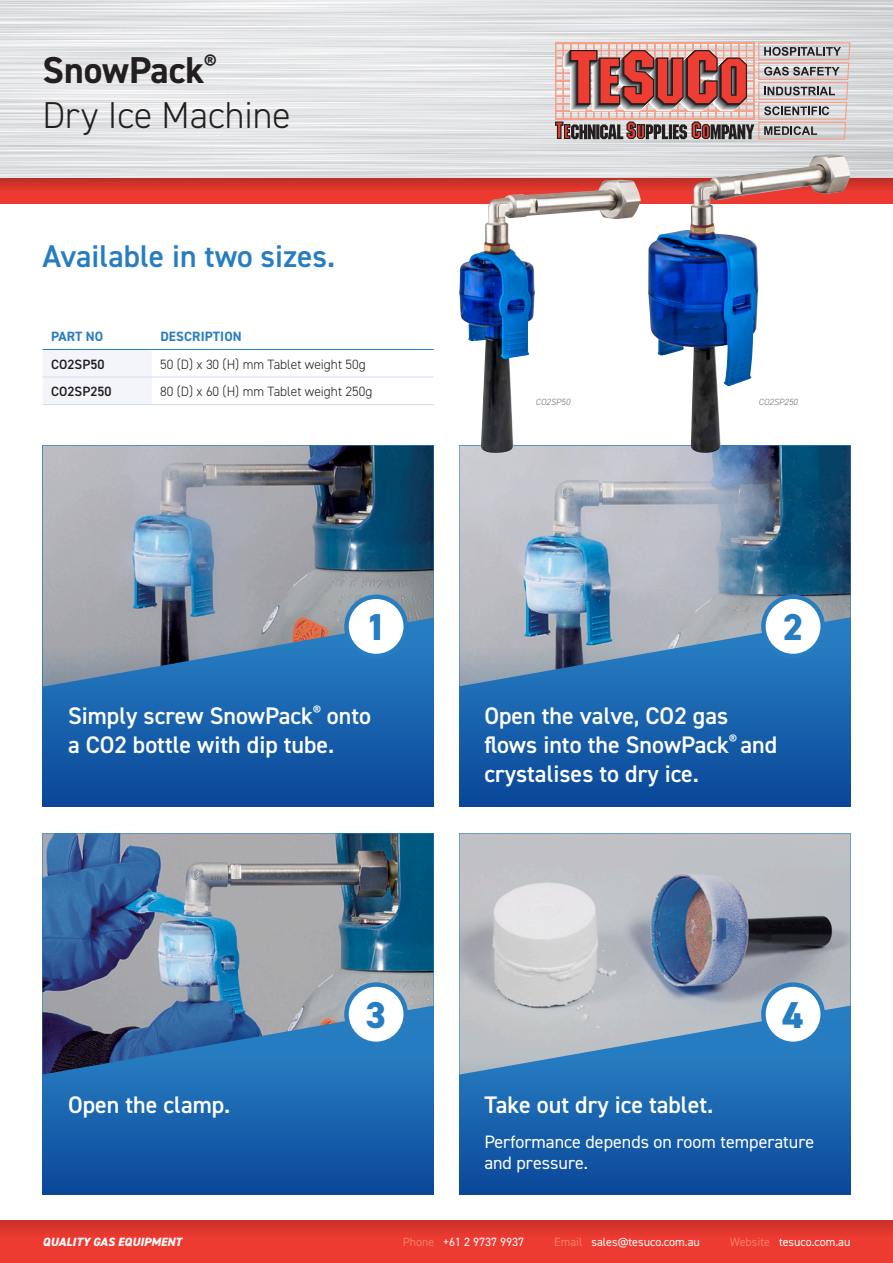
<style>
.page{position:relative;width:893px;height:1263px;background:#fff}
.page>*{position:absolute;margin:0;border:0;box-sizing:border-box;transform-origin:0 0}
.t1{font:300 37.5px "DIN2014";color:#231f20}
.t2{font:700 37.5px "DIN2014";color:#231f20}
.t3{font:800 37.5px "DIN2014";color:#277dc1}
.t4{font:600 31.5px "DIN2014";color:#277dc1}
.t5{font:600 24px/28.8px "DIN2014";color:#fff}
.t6{font:18px/21.6px "DIN2014";color:#fff}
.t7{font:300 13.5px "DIN2014";color:#231f20}
.t8{font:700 13.5px "DIN2014";letter-spacing:.01em;color:#277dc1}
.t9{font:600 13.5px "DIN2014";letter-spacing:.005em;color:#231f20}
.t10{font:12px "DIN2014";color:#fff}
.t11{font:italic 800 12px "DIN2014";letter-spacing:.01em;color:#fff}
.t12{font:italic 300 9px "DIN2014";letter-spacing:.005em;color:#6c6d70}
.s1{color:#f37d62}
</style>
<div class="page">
<div style="left:0;top:1220px;width:893px;height:43px;background:#ee3b32"></div>
<div style="left:0;top:1220px;width:893px;height:22px;background:linear-gradient(to bottom,#cb322a,#f13c32)"></div>
<img style="left:0;top:0;width:893px;height:179px">
<svg style="left:0;top:179px;width:893px;height:25px;background:#df362e"></svg>
<img style="left:43px;top:833px;width:390px;height:187px">
<svg style="left:43px;top:1020px;width:390px;height:175px;background:#1d60a6"></svg>
<div style="left:346px;top:984px;width:60px;height:60px;background:#fff;border-radius:50%"></div>
<div style="left:344px;top:982px;width:64px;height:64px;border:4px solid #277dc1;border-radius:50%"></div>
<img style="left:43px;top:446px;width:390px;height:187px">
<svg style="left:43px;top:633px;width:390px;height:174px;background:#2564a8"></svg>
<div style="left:346px;top:597px;width:60px;height:59px;background:#fff;border-radius:50%"></div>
<div style="left:344px;top:594px;width:64px;height:64px;border:4px solid #277dc1;border-radius:50%"></div>
<img style="left:459px;top:833px;width:391px;height:186px">
<svg style="left:459px;top:1019px;width:391px;height:176px;background:#2e6fb1"></svg>
<div style="left:763px;top:984px;width:60px;height:60px;background:#fff;border-radius:50%"></div>
<div style="left:761px;top:982px;width:64px;height:64px;border:4px solid #277dc1;border-radius:50%"></div>
<img style="left:459px;top:446px;width:391px;height:187px">
<svg style="left:459px;top:633px;width:391px;height:174px;background:#2666aa"></svg>
<div style="left:763px;top:597px;width:60px;height:59px;background:#fff;border-radius:50%"></div>
<div style="left:761px;top:594px;width:64px;height:64px;border:4px solid #277dc1;border-radius:50%"></div>
<img style="left:459px;top:180px;width:182px;height:273px">
<img style="left:648px;top:154px;width:202px;height:300px">
<div style="left:43px;top:350px;width:109px;height:54px;background:#f3f5fa"></div>
<hr style="left:43px;top:349px;width:109px;height:1px;background:#277dc1">
<hr style="left:152px;top:349px;width:282px;height:1px;background:#277dc1">
<hr style="left:43px;top:377px;width:109px;height:1px;background:#d1dcef">
<hr style="left:152px;top:377px;width:282px;height:1px;background:#d1dcef">
<hr style="left:43px;top:404px;width:109px;height:1px;background:#d1dcef">
<hr style="left:152px;top:404px;width:282px;height:1px;background:#d1dcef">
<svg style="left:554px;top:42px;width:297px;height:98px;background:#bc908c"></svg>
<p class="t2" style="left:43px;top:45px;width:175px">SnowPack<sup>®</sup></p>
<p class="t1" style="left:43px;top:92px;width:250px">Dry Ice Machine</p>
<p class="t4" style="left:43px;top:235px;width:294px">Available in two sizes.</p>
<p class="t8" style="left:51px;top:327px;width:54px">PART NO</p>
<p class="t8" style="left:160px;top:327px;width:83px">DESCRIPTION</p>
<p class="t9" style="left:51px;top:355px;width:55px">CO2SP50</p>
<p class="t7" style="left:160px;top:356px;width:207px">50 (D) x 30 (H) mm Tablet weight 50g</p>
<p class="t9" style="left:51px;top:382px;width:62px">CO2SP250</p>
<p class="t7" style="left:160px;top:383px;width:214px">80 (D) x 60 (H) mm Tablet weight 250g</p>
<p class="t3" style="left:366px;top:602px;width:22px">1</p>
<p class="t5" style="left:68px;top:701px;width:305px">Simply screw SnowPack<sup>®</sup> onto a CO2 bottle with dip tube.</p>
<p class="t5" style="left:68px;top:1090px;width:164px">Open the clamp.</p>
<p class="t3" style="left:366px;top:989px;width:22px">3</p>
<p class="t12" style="left:536px;top:396px;width:36px">CO2SP50</p>
<p class="t12" style="left:758px;top:396px;width:40px">CO2SP250</p>
<p class="t3" style="left:782px;top:602px;width:22px">2</p>
<p class="t5" style="left:484px;top:701px;width:294px">Open the valve, CO2 gas flows into the SnowPack<sup>®</sup> and crystalises to dry ice.</p>
<p class="t3" style="left:782px;top:989px;width:22px">4</p>
<p class="t5" style="left:484px;top:1090px;width:231px">Take out dry ice tablet.</p>
<p class="t6" style="left:484px;top:1130px;width:331px">Performance depends on room temperature and pressure.</p>
<p class="t11" style="left:43px;top:1234px;width:141px">QUALITY GAS EQUIPMENT</p>
<p class="t10" style="left:403px;top:1235px;width:123px"><span class="s1">Phone</span> +61 2 9737 9937</p>
<p class="t10" style="left:554px;top:1235px;width:147px"><span class="s1">Email</span> sales@tesuco.com.au</p>
<p class="t10" style="left:730px;top:1235px;width:122px"><span class="s1">Website</span> tesuco.com.au</p>
</div>
